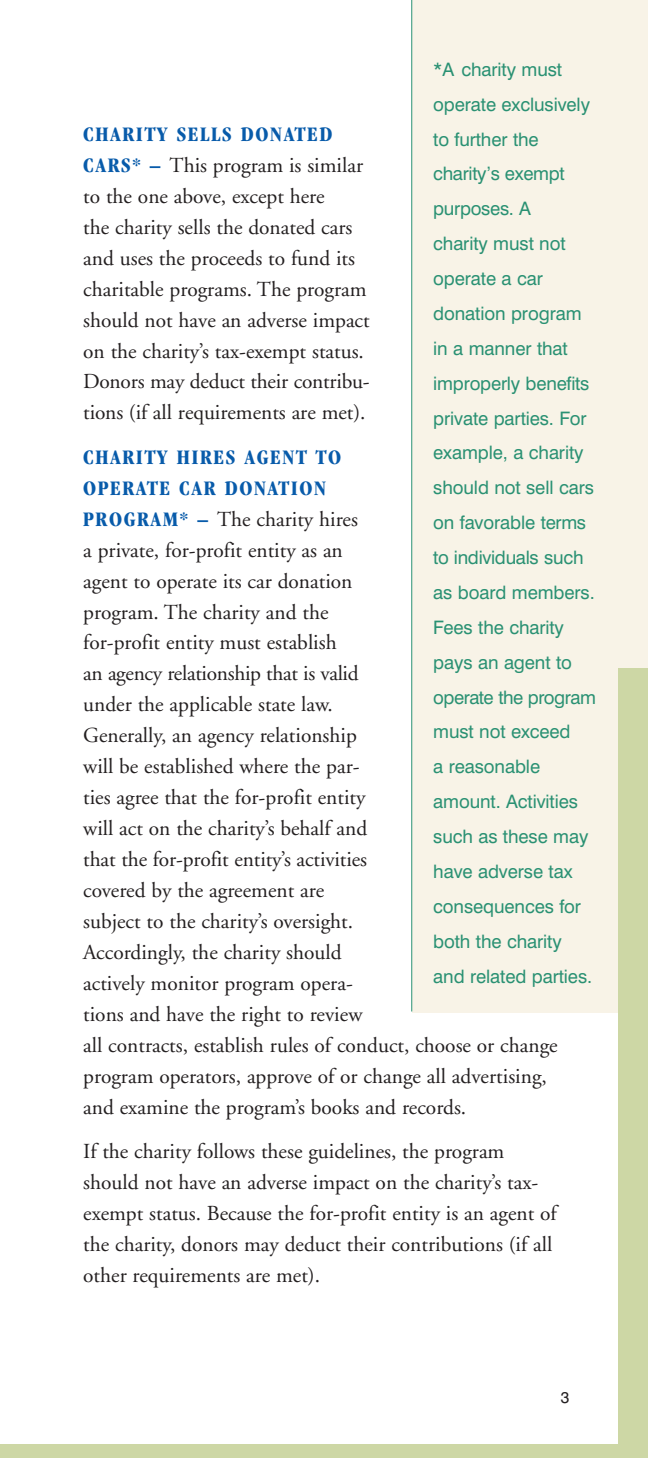
<style>
.page{position:relative;width:648px;height:1458px;background:#fff}
.page>*{position:absolute;margin:0;border:0;box-sizing:border-box;transform-origin:0 0}
.t1{font:21.38px/31.1px "Adobe Garamond";color:#231f20}
.t2{font:700 condensed 21.38px/31.1px "Garamond";letter-spacing:.075em;color:#085baa}
.t3{font:18.45px/34.9px "Swiss 721 BT";letter-spacing:-.005em;color:#2a9173}
.t4{font:15.75px "Swiss 721 BT";color:#231f20}
.s1{font-family:"Garamond";font-weight:700;font-stretch:condensed;color:#085baa}
</style>
<div class="page">
<div style="left:413px;top:0;width:235px;height:1012px;background:#f8f3e7"></div>
<div style="left:618px;top:668px;width:30px;height:790px;background:#cdd7a5"></div>
<div style="left:0;top:1444px;width:648px;height:14px;background:#cdd7a5"></div>
<hr style="left:411px;top:0;width:1px;height:1012px;background:#2a9173">
<p class="t3" style="left:433px;top:54px;width:164px">*A charity must operate exclusively to further the charity’s exempt purposes. A<br>charity must not operate a car donation program in a manner that improperly benefits private parties. For example, a charity should not sell cars on favorable terms to individuals such as board members.<br>Fees the charity pays an agent to operate the program must not exceed<br>a reasonable amount. Activities such as these may have adverse tax consequences for both the charity and related parties.</p>
<p class="t2" style="left:83px;top:120px;width:251px">CHARITY SELLS DONATED</p>
<p class="t1" style="left:83px;top:152px;width:288px"><span class="s1">CARS* –</span> This program is similar to the one above, except here<br>the charity sells the donated cars and uses the proceeds to fund its charitable programs. The program should not have an adverse impact on the charity’s tax-exempt status.<br>Donors may deduct their contribu&shy;tions (if all requirements are met).</p>
<p class="t2" style="left:83px;top:443px;width:259px">CHARITY HIRES AGENT TO<br>OPERATE CAR DONATION</p>
<p class="t1" style="left:83px;top:505px;width:476px"><span class="s1">PROGRAM* –</span> The charity hires<br>a private, for-profit entity as an<br>agent to operate its car donation<br>program. The charity and the<br>for-profit entity must establish<br>an agency relationship that is valid<br>under the applicable state law.<br>Generally, an agency relationship<br>will be established where the par-<br>ties agree that the for-profit entity<br>will act on the charity’s behalf and<br>that the for-profit entity’s activities<br>covered by the agreement are<br>subject to the charity’s oversight.<br>Accordingly, the charity should<br>actively monitor program opera-<br>tions and have the right to review<br>all contracts, establish rules of conduct, choose or change program operators, approve of or change all advertising, and examine the program’s books and records.</p>
<p class="t1" style="left:83px;top:1138px;width:475px">If the charity follows these guidelines, the program should not have an adverse impact on the charity’s tax&shy;exempt status. Because the for-profit entity is an agent of the charity, donors may deduct their contributions (if all other requirements are met).</p>
<p class="t4" style="left:561px;top:1391px;width:10px">3</p>
</div>
